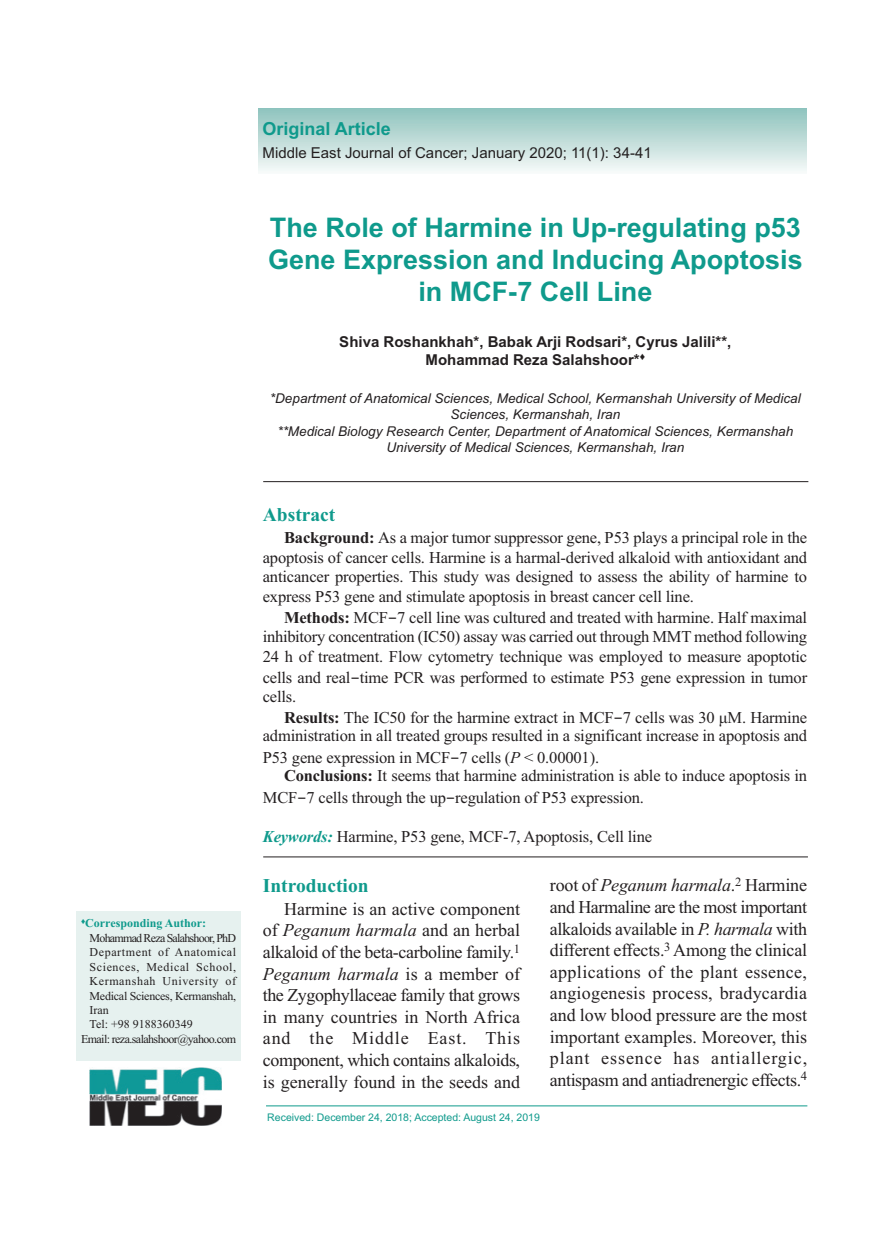
<style>
.page{position:relative;width:893px;height:1234px;background:#fff}
.page>*{position:absolute;margin:0;border:0;box-sizing:border-box;transform-origin:0 0}
.t1{font:700 27px/32.4px "Arial";color:#0f9a8c;text-align:center}
.t2{font:700 19.5px "Times New Roman";color:#0f9a8c}
.t3{font:18px/21.6px "Times New Roman";letter-spacing:-.02em;color:#231f20;text-align:justify}
.t4{font:700 18px "Arial";color:#0f9a8c}
.t5{font:16.5px/19.8px "Times New Roman";letter-spacing:-.01em;color:#231f20;text-align:justify}
.t6{font:700 15px "Arial";color:#231f20}
.t7{font:15px "Arial";color:#231f20}
.t8{font:italic 13.5px/16.2px "Arial";color:#231f20;text-align:center}
.t9{font:12px/14.4px "Times New Roman";letter-spacing:-.02em;color:#231f20;text-align:justify}
.t10{font:12px "Times New Roman";letter-spacing:-.05em;color:#231f20}
.t11{font:12px "Times New Roman";letter-spacing:-.06em;color:#231f20}
.t12{font:700 12px "Times New Roman";color:#0f9a8c}
.t13{font:12px "Times New Roman";color:#231f20}
.t14{font:10.5px "Arial";color:#0f9a8c}
.s1{font-weight:700}
.s2{font-family:"Lucida Grande"}
.s3{font-style:italic}
.s4{font-weight:700;font-style:italic;color:#0f9a8c}
</style>
<div class="page">
<hr style="left:263px;top:481px;width:545px;height:1px;background:#231f20">
<img style="left:89px;top:1067px;width:133px;height:58px">
<div style="left:77px;top:911px;width:164px;height:149px;background:#e6f1ef"></div>
<div style="left:258px;top:109px;width:548px;height:65px;background:linear-gradient(to bottom,#8fc3bd,#f7faf9)"></div>
<hr style="left:263px;top:856px;width:545px;height:1px;background:#231f20">
<hr style="left:266px;top:1105px;width:541px;height:1px;background:#0f9a8c">
<p class="t12" style="left:81px;top:919px;width:127px"><sup>♦</sup>Corresponding Author:</p>
<p class="t11" style="left:90px;top:933px;width:148px">Mohammad Reza Salahshoor, PhD</p>
<p class="t9" style="left:90px;top:946px;width:148px">Department of Anatomical Sciences, Medical School, Kermanshah University of Medical Sciences, Kermanshah, Iran</p>
<p class="t13" style="left:90px;top:1019px;width:105px">Tel: +98 9188360349</p>
<p class="t10" style="left:81px;top:1034px;width:157px">Email: reza.salahshoor@yahoo.com</p>
<p class="t4" style="left:263px;top:122px;width:130px">Original Article</p>
<p class="t7" style="left:263px;top:147px;width:391px">Middle East Journal of Cancer; January 2020; 11(1): 34-41</p>
<p class="t7" style="left:472px;top:147px;width:55px">October</p>
<p class="t7" style="left:546px;top:147px;width:117px">18 9(4): 288 294</p>
<p class="t1" style="left:268px;top:213px;width:536px">The Role of Harmine in Up-regulating p53<br>Gene Expression and Inducing Apoptosis in MCF-7 Cell Line</p>
<p class="t6" style="left:339px;top:336px;width:394px">Shiva Roshankhah*, Babak Arji Rodsari*, Cyrus Jalili**,</p>
<p class="t6" style="left:426px;top:354px;width:221px">Mohammad Reza Salahshoor*<sup>♦</sup></p>
<p class="t8" style="left:270px;top:391px;width:532px">*Department of Anatomical Sciences, Medical School, Kermanshah University of Medical<br>Sciences, Kermanshah, Iran</p>
<p class="t8" style="left:277px;top:424px;width:517px">**Medical Biology Research Center, Department of Anatomical Sciences, Kermanshah<br>University of Medical Sciences, Kermanshah, Iran</p>
<p class="t2" style="left:263px;top:508px;width:74px">Abstract</p>
<p class="t5" style="left:263px;top:528px;width:546px;text-indent:21px"><span class="s1">Background:</span> As a major tumor suppressor gene, P53 plays a principal role in the apoptosis of cancer cells. Harmine is a harmal-derived alkaloid with antioxidant and anticancer properties. This study was designed to assess the ability of harmine to express P53 gene and stimulate apoptosis in breast cancer cell line.</p>
<p class="t5" style="left:263px;top:609px;width:546px;line-height:19.2px;text-indent:21px"><span class="s1">Methods:</span> MCF<span class="s2">-</span>7 cell line was cultured and treated with harmine. Half maximal inhibitory concentration (IC50) assay was carried out through MMT method following 24 h of treatment. Flow cytometry technique was employed to measure apoptotic</p>
<p class="t5" style="left:263px;top:669px;width:546px;line-height:18.5px">cells and real<span class="s2">-</span>time PCR was performed to estimate P53 gene expression in tumor cells.</p>
<p class="t5" style="left:263px;top:709px;width:546px;line-height:18.5px;text-align:right"><span class="s1">Results:</span> The IC50 for the harmine extract in MCF<span class="s2">-</span>7 cells was 30 μM. Harmine administration in all treated groups resulted in a significant increase in apoptosis and</p>
<p class="t5" style="left:263px;top:748px;width:338px">P53 gene expression in MCF<span class="s2">-</span>7 cells (<span class="s3">P</span> &lt; 0.00001).</p>
<p class="t5" style="left:263px;top:766px;width:546px;line-height:21.3px;text-indent:21px"><span class="s1">Conclusions:</span> It seems that harmine administration is able to induce apoptosis in<br>MCF<span class="s2">-</span>7 cells through the up<span class="s2">-</span>regulation of P53 expression.</p>
<p class="t5" style="left:263px;top:827px;width:391px"><span class="s4">Keywords:</span> Harmine, P53 gene, MCF-7, Apoptosis, Cell line</p>
<p class="t2" style="left:263px;top:878px;width:107px">Introduction</p>
<p class="t3" style="left:263px;top:899px;width:259px;text-indent:21px">Harmine is an active component of <span class="s3">Peganum harmala</span> and an herbal alkaloid of the beta-carboline family.<sup>1<br></sup><span class="s3">Peganum harmala</span> is a member of the Zygophyllaceae family that grows in many countries in North Africa and the Middle East. This component, which contains alkaloids, is generally found in the seeds and</p>
<p class="t14" style="left:267px;top:1113px;width:274px">Received: December 24, 2018; Accepted: August 24, 2019</p>
<p class="t3" style="left:550px;top:876px;width:259px">root of <span class="s3">Peganum harmala</span>.<sup>2</sup> Harmine and Harmaline are the most important alkaloids available in <span class="s3">P. harmala</span> with different effects.<sup>3</sup> Among the clinical applications of the plant essence, angiogenesis process, bradycardia and low blood pressure are the most important examples. Moreover, this plant essence has antiallergic, antispasm and antiadrenergic effects.<sup>4</sup></p>
</div>
